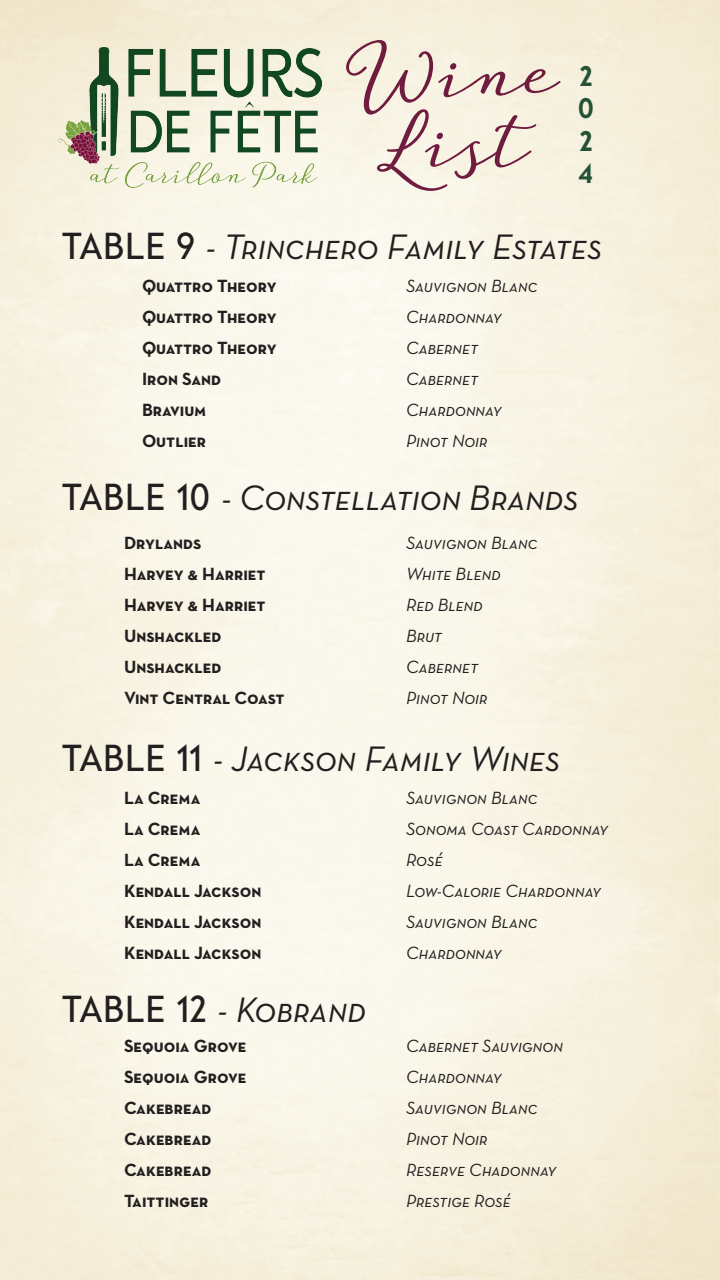
<style>
.page{position:relative;width:720px;height:1280px;background:#fff}
.page>*{position:absolute;margin:0;border:0;box-sizing:border-box;transform-origin:0 0}
.t1{font:700 58px/69.6px "Guess";color:#6f1c3e;text-align:center}
.t2{font:36px "Neutra Text Book SC Italic Alt";color:#231f20}
.t3{font:900 27px/32.4px "Guess Sans";color:#255236;text-align:justify}
.t4{font:18px/31px "Neutra Text Book SC Italic Alt";color:#231f20}
.t5{font:18px/31px "Neutra Text Bold SC Alt";color:#231f20}
.s1{font-family:"Guess Sans";font-weight:600}
</style>
<div class="page">
<img style="left:0;top:0;width:720px;height:1280px">
<img style="left:59px;top:48px;width:262px;height:139px">
<h1 class="t1" style="left:345px;top:33px;width:211px">Wine<br>List</h1>
<h3 class="t3" style="left:578px;top:60px;width:18px">2<br>0<br>2<br>4</h3>
<h2 class="t2" style="left:62px;top:225px;width:542px"><span class="s1">TABLE 9</span> - Trinchero Family Estates</h2>
<p class="t5" style="left:142px;top:270px;width:136px">Quattro Theory<br>Quattro Theory<br>Quattro Theory<br>Iron Sand<br>Bravium<br>Outlier</p>
<p class="t4" style="left:406px;top:270px;width:133px">Sauvignon Blanc<br>Chardonnay<br>Cabernet<br>Cabernet<br>Chardonnay<br>Pinot Noir</p>
<h2 class="t2" style="left:62px;top:475px;width:518px"><span class="s1">TABLE 10</span> - Constellation Brands</h2>
<p class="t5" style="left:124px;top:527px;width:162px">Drylands<br>Harvey &amp; Harriet<br>Harvey &amp; Harriet<br>Unshackled<br>Unshackled<br>Vint Central Coast</p>
<p class="t4" style="left:406px;top:527px;width:133px">Sauvignon Blanc<br>White Blend<br>Red Blend<br>Brut<br>Cabernet<br>Pinot Noir</p>
<h2 class="t2" style="left:62px;top:737px;width:500px"><span class="s1">TABLE 11</span> - Jackson Family Wines</h2>
<p class="t5" style="left:124px;top:782px;width:139px">La Crema<br>La Crema<br>La Crema<br>Kendall Jackson<br>Kendall Jackson<br>Kendall Jackson</p>
<p class="t4" style="left:406px;top:782px;width:204px">Sauvignon Blanc<br>Sonoma Coast Cardonnay<br>Rosé<br>Low-Calorie Chardonnay<br>Sauvignon Blanc<br>Chardonnay</p>
<h2 class="t2" style="left:62px;top:987px;width:305px"><span class="s1">TABLE 12</span> - Kobrand</h2>
<p class="t5" style="left:124px;top:1030px;width:124px">Sequoia Grove<br>Sequoia Grove<br>Cakebread<br>Cakebread<br>Cakebread<br>Taittinger</p>
<p class="t4" style="left:406px;top:1030px;width:159px">Cabernet Sauvignon<br>Chardonnay<br>Sauvignon Blanc<br>Pinot Noir<br>Reserve Chadonnay<br>Prestige Rosé</p>
</div>
